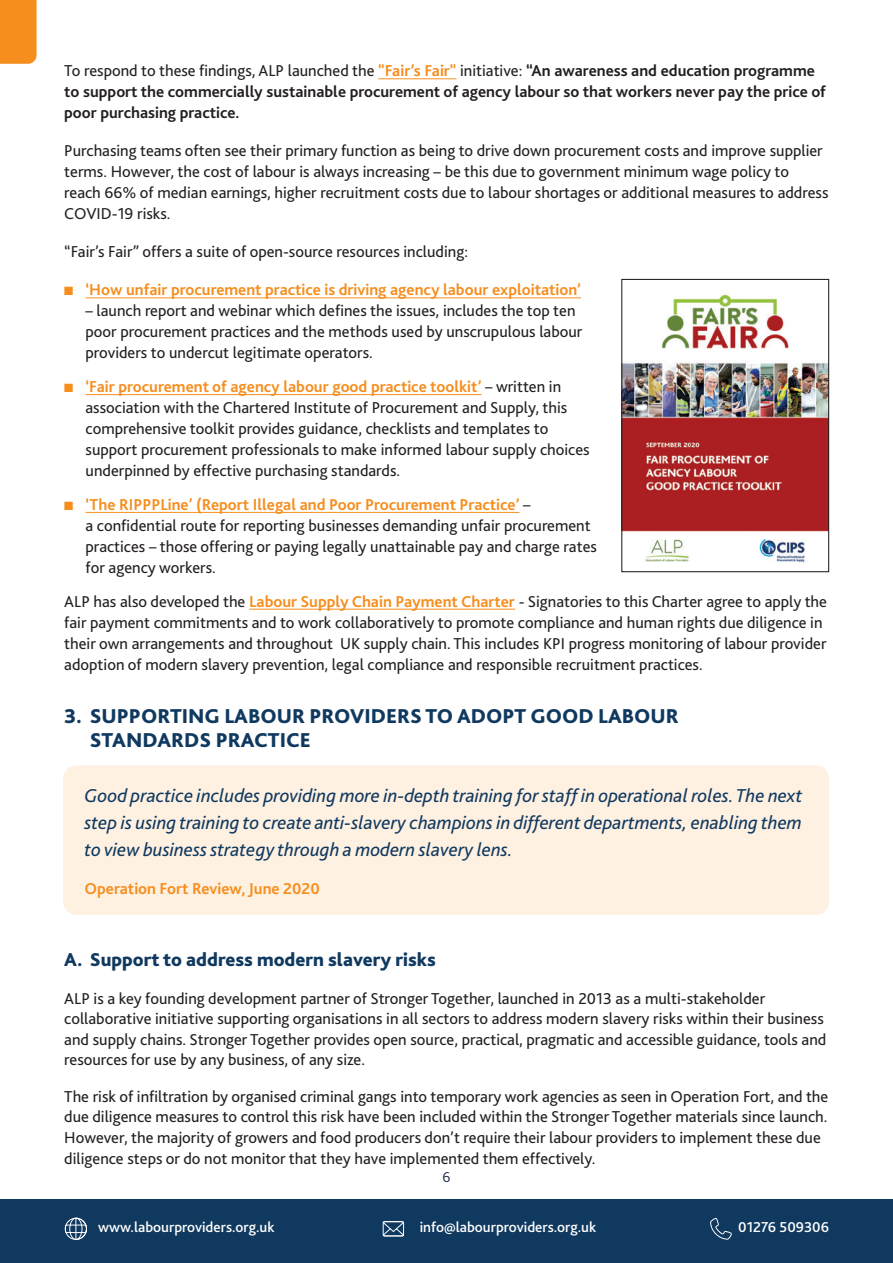
<style>
.page{position:relative;width:893px;height:1263px;background:#fff}
.page>*{position:absolute;margin:0;border:0;box-sizing:border-box;transform-origin:0 0}
.Sub_header{font:800 21px/24px "Bliss";color:#10395f}
.Body{font:italic 19.5px/27px "Bliss";color:#10395f;text-align:justify}
.Body-2{font:800 19.5px "Bliss";color:#10395f}
.Body-3{font:16.5px/21px "Bliss";color:#231f20}
.Bullet{font:16.5px/21px "Bliss";color:#231f20}
.Body-4{font:700 16.5px/21px "Bliss";color:#231f20}
.Bullet-2{font:700 16.5px "Bliss";color:#f68e1e}
.Body-5{font:700 16.5px "Bliss";color:#f68e1e}
.t1{font:500 15px "Bliss";color:#fff}
.t2{font:300 15px "Bliss";color:#1d294a}
.s1{font-weight:400}
.s2{color:#f68e1e}
.s3{font-weight:700;color:#f68e1e}
</style>
<div class="page">
<div style="left:0;top:0;width:37px;height:64px;background:#f68e1e"></div>
<div style="left:0;top:1199px;width:893px;height:64px;background:#10395f"></div>
<svg style="left:710px;top:1218px;width:22px;height:21px"></svg>
<svg style="left:383px;top:1221px;width:21px;height:15px"></svg>
<svg style="left:65px;top:1218px;width:22px;height:22px"></svg>
<hr style="left:378px;top:78px;width:78px;height:1px;background:#f68e1e">
<hr style="left:86px;top:297px;width:495px;height:1px;background:#f68e1e">
<hr style="left:86px;top:394px;width:395px;height:1px;background:#f68e1e">
<hr style="left:86px;top:512px;width:433px;height:1px;background:#f68e1e">
<hr style="left:249px;top:609px;width:266px;height:1px;background:#f68e1e">
<img style="left:623px;top:294px;width:204px;height:269px">
<div style="left:621px;top:279px;width:208px;height:293px;border:1px solid #231f20"></div>
<div style="left:63px;top:765px;width:766px;height:150px;background:#fef1e2;border-radius:13px"></div>
<p class="Body-4" style="left:64px;top:60px;width:763px"><span class="s1">To respond to these findings, ALP launched the</span> <span class="s2">"Fair’s Fair"</span> <span class="s1">initiative:</span> “An awareness and education programme to support the commercially sustainable procurement of agency labour so that workers never pay the price of poor purchasing practice.</p>
<p class="Body-3" style="left:64px;top:140px;width:766px">Purchasing teams often see their primary function as being to drive down procurement costs and improve supplier terms. However, the cost of labour is always increasing – be this due to government minimum wage policy to reach 66% of median earnings, higher recruitment costs due to labour shortages or additional measures to address COVID-19 risks.</p>
<p class="Body-3" style="left:64px;top:241px;width:405px">“Fair’s Fair” offers a suite of open-source resources including:</p>
<p class="Bullet-2" style="left:64px;top:280px;width:518px">■ ‘How unfair procurement practice is driving agency labour exploitation’</p>
<p class="Bullet" style="left:86px;top:300px;width:498px">– launch report and webinar which defines the issues, includes the top ten poor procurement practices and the methods used by unscrupulous labour providers to undercut legitimate operators.</p>
<p class="Bullet" style="left:86px;top:376px;width:506px;text-indent:-21px"><span class="s2">■</span> <span class="s3">‘Fair procurement of agency labour good practice toolkit’</span> – written in association with the Chartered Institute of Procurement and Supply, this comprehensive toolkit provides guidance, checklists and templates to support procurement professionals to make informed labour supply choices underpinned by effective purchasing standards.</p>
<p class="Bullet" style="left:86px;top:494px;width:513px;text-indent:-21px"><span class="s2">■</span> <span class="s3">‘The RIPPPLine’ (Report Illegal and Poor Procurement Practice’</span> –<br>a confidential route for reporting businesses demanding unfair procurement practices – those offering or paying legally unattainable pay and charge rates for agency workers.</p>
<p class="Body-3" style="left:64px;top:591px;width:764px">ALP has also developed the <span class="s3">Labour Supply Chain Payment Charter</span> - Signatories to this Charter agree to apply the fair payment commitments and to work collaboratively to promote compliance and human rights due diligence in their own arrangements and throughout UK supply chain. This includes KPI progress monitoring of labour provider adoption of modern slavery prevention, legal compliance and responsible recruitment practices.</p>
<p class="Sub_header" style="left:90px;top:704px;width:591px;text-indent:-26px">3. SUPPORTING LABOUR PROVIDERS TO ADOPT GOOD LABOUR<br>STANDARDS PRACTICE</p>
<p class="Body" style="left:85px;top:781px;width:719px">Good practice includes providing more in-depth training for staff in operational roles. The next step is using training to create anti-slavery champions in different departments, enabling them to view business strategy through a modern slavery lens.</p>
<p class="Body-5" style="left:85px;top:878px;width:237px">Operation Fort Review, June 2020</p>
<p class="Body-2" style="left:64px;top:947px;width:373px">A. Support to address modern slavery risks</p>
<p class="Body-3" style="left:64px;top:988px;width:764px;line-height:20.2px">ALP is a key founding development partner of Stronger Together, launched in 2013 as a multi-stakeholder collaborative initiative supporting organisations in all sectors to address modern slavery risks within their business and supply chains. Stronger Together provides open source, practical, pragmatic and accessible guidance, tools and resources for use by any business, of any size.</p>
<p class="Body-3" style="left:64px;top:1086px;width:766px">The risk of infiltration by organised criminal gangs into temporary work agencies as seen in Operation Fort, and the due diligence measures to control this risk have been included within the Stronger Together materials since launch.<br>However, the majority of growers and food producers don’t require their labour providers to implement these due diligence steps or do not monitor that they have implemented them effectively.</p>
<p class="t2" style="left:442px;top:1167px;width:10px">6</p>
<p class="t1" style="left:98px;top:1217px;width:178px">www.labourproviders.org.uk</p>
<p class="t1" style="left:420px;top:1217px;width:178px">info@labourproviders.org.uk</p>
<p class="t1" style="left:738px;top:1217px;width:92px">01276 509306</p>
</div>
